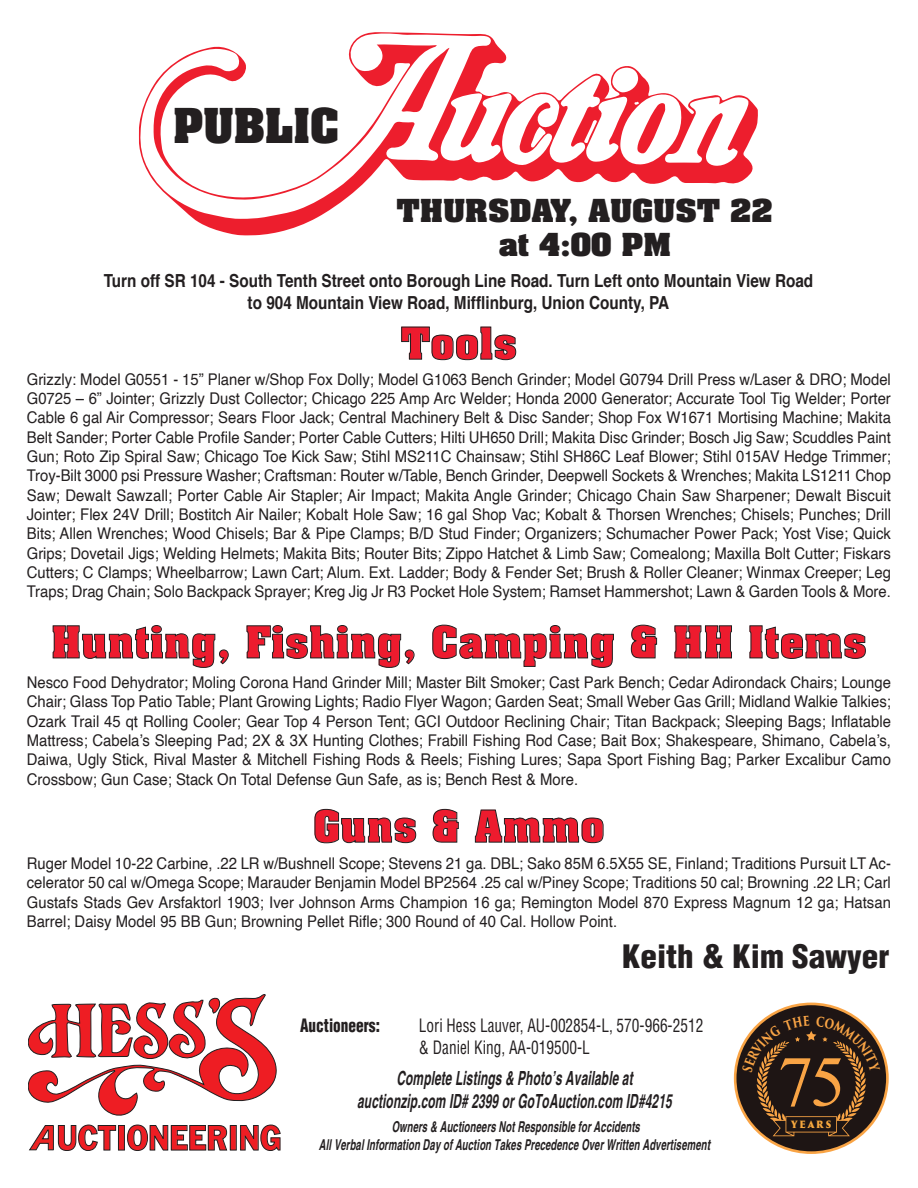
<style>
.page{position:relative;width:918px;height:1188px;background:#fff}
.page>*{position:absolute;margin:0;border:0;box-sizing:border-box;transform-origin:0 0}
.t1{font:700 40.95px "Aachen";color:#231f20}
.t2{font:700 37.5px "Aachen";letter-spacing:.035em;color:#ed1b2e}
.t3{font:32.55px "Franklin Gothic";color:#ee1d23;scale:.85 1}
.t4{font:900 condensed 31.5px "Helvetica";color:#231f20;scale:1.05 1}
.t5{font:700 27px/33.6px "Aachen";color:#231f20;text-align:center;scale:1.11 1}
.t6{font:italic 700 condensed 19.5px/22.8px "Helvetica";letter-spacing:.01em;color:#231f20;text-align:center;scale:.76 1}
.t7{font:700 18px/21.6px "Helvetica";color:#231f20;text-align:center;scale:.85 1}
.t8{font:condensed 18px/21.9px "Helvetica";color:#231f20;scale:.85 1}
.t9{font:900 condensed 18px "Helvetica";color:#231f20;scale:.85 1}
.t10{font:16.2px/19.4px "Helvetica";color:#231f20;text-align:justify;scale:.92 1}
.t11{font:italic 700 condensed 15px/18px "Helvetica";letter-spacing:.01em;color:#231f20;text-align:center;scale:.79 1}
.t12{font:900 9.75px "Trajan Pro 3";letter-spacing:.24em;color:#f7a83e;scale:.83 1}
</style>
<div class="page">
<svg style="left:139px;top:32px;width:619px;height:204px"></svg>
<svg style="left:140px;top:33px;width:351px;height:186px"></svg>
<svg style="left:398px;top:48px;width:351px;height:119px"></svg>
<svg style="left:28px;top:994px;width:249px;height:121px"></svg>
<svg style="left:29px;top:1125px;width:25px;height:26px"></svg>
<svg style="left:735px;top:1004px;width:152px;height:149px;fill:#1e1514"></svg>
<div style="left:734px;top:1003px;width:155px;height:151px;border:3px solid #f9a445;border-radius:50%"></div>
<svg style="left:742px;top:1016px;width:138px;height:120px"></svg>
<h1 class="t1" style="left:173px;top:108px;width:168px">PUBLIC</h1>
<h3 class="t5" style="left:397px;top:197px;width:340px">THURSDAY, AUGUST 22 at 4:00 PM</h3>
<p class="t7" style="left:104px;top:272px;width:836px">Turn off SR 104 - South Tenth Street onto Borough Line Road. Turn Left onto Mountain View Road to 904 Mountain View Road, Mifflinburg, Union County, PA</p>
<h2 class="t2" style="left:401px;top:327px;width:117px">Tools</h2>
<p class="t10" style="left:27px;top:371px;width:941px">Grizzly: Model G0551 - 15” Planer w/Shop Fox Dolly; Model G1063 Bench Grinder; Model G0794 Drill Press w/Laser &amp; DRO; Model G0725 – 6” Jointer; Grizzly Dust Collector; Chicago 225 Amp Arc Welder; Honda 2000 Generator; Accurate Tool Tig Welder; Porter Cable 6 gal Air Compressor; Sears Floor Jack; Central Machinery Belt &amp; Disc Sander; Shop Fox W1671 Mortising Machine; Makita Belt Sander; Porter Cable Profile Sander; Porter Cable Cutters; Hilti UH650 Drill; Makita Disc Grinder; Bosch Jig Saw; Scuddles Paint Gun; Roto Zip Spiral Saw; Chicago Toe Kick Saw; Stihl MS211C Chainsaw; Stihl SH86C Leaf Blower; Stihl 015AV Hedge Trimmer; Troy-Bilt 3000 psi Pressure Washer; Craftsman: Router w/Table, Bench Grinder, Deepwell Sockets &amp; Wrenches; Makita LS1211 Chop Saw; Dewalt Sawzall; Porter Cable Air Stapler; Air Impact; Makita Angle Grinder; Chicago Chain Saw Sharpener; Dewalt Biscuit Jointer; Flex 24V Drill; Bostitch Air Nailer; Kobalt Hole Saw; 16 gal Shop Vac; Kobalt &amp; Thorsen Wrenches; Chisels; Punches; Drill Bits; Allen Wrenches; Wood Chisels; Bar &amp; Pipe Clamps; B/D Stud Finder; Organizers; Schumacher Power Pack; Yost Vise; Quick Grips; Dovetail Jigs; Welding Helmets; Makita Bits; Router Bits; Zippo Hatchet &amp; Limb Saw; Comealong; Maxilla Bolt Cutter; Fiskars Cutters; C Clamps; Wheelbarrow; Lawn Cart; Alum. Ext. Ladder; Body &amp; Fender Set; Brush &amp; Roller Cleaner; Winmax Creeper; Leg Traps; Drag Chain; Solo Backpack Sprayer; Kreg Jig Jr R3 Pocket Hole System; Ramset Hammershot; Lawn &amp; Garden Tools &amp; More.</p>
<h2 class="t2" style="left:52px;top:626px;width:816px">Hunting, Fishing, Camping &amp; HH Items</h2>
<p class="t10" style="left:27px;top:674px;width:941px">Nesco Food Dehydrator; Moling Corona Hand Grinder Mill; Master Bilt Smoker; Cast Park Bench; Cedar Adirondack Chairs; Lounge Chair; Glass Top Patio Table; Plant Growing Lights; Radio Flyer Wagon; Garden Seat; Small Weber Gas Grill; Midland Walkie Talkies; Ozark Trail 45 qt Rolling Cooler; Gear Top 4 Person Tent; GCI Outdoor Reclining Chair; Titan Backpack; Sleeping Bags; Inflatable Mattress; Cabela’s Sleeping Pad; 2X &amp; 3X Hunting Clothes; Frabill Fishing Rod Case; Bait Box; Shakespeare, Shimano, Cabela’s, Daiwa, Ugly Stick, Rival Master &amp; Mitchell Fishing Rods &amp; Reels; Fishing Lures; Sapa Sport Fishing Bag; Parker Excalibur Camo Crossbow; Gun Case; Stack On Total Defense Gun Safe, as is; Bench Rest &amp; More.</p>
<h2 class="t2" style="left:314px;top:810px;width:292px">Guns &amp; Ammo</h2>
<p class="t10" style="left:27px;top:855px;width:941px">Ruger Model 10-22 Carbine, .22 LR w/Bushnell Scope; Stevens 21 ga. DBL; Sako 85M 6.5X55 SE, Finland; Traditions Pursuit LT Ac&shy;celerator 50 cal w/Omega Scope; Marauder Benjamin Model BP2564 .25 cal w/Piney Scope; Traditions 50 cal; Browning .22 LR; Carl Gustafs Stads Gev Arsfaktorl 1903; Iver Johnson Arms Champion 16 ga; Remington Model 870 Express Magnum 12 ga; Hatsan Barrel; Daisy Model 95 BB Gun; Browning Pellet Rifle; 300 Round of 40 Cal. Hollow Point.</p>
<h3 class="t3" style="left:56px;top:1125px;width:266px">UCTIONEERING</h3>
<h3 class="t4" style="left:622px;top:945px;width:256px">Keith &amp; Kim Sawyer</h3>
<p class="t9" style="left:300px;top:1018px;width:95px">Auctioneers:</p>
<p class="t8" style="left:419px;top:1016px;width:336px">Lori Hess Lauver, AU-002854-L, 570-966-2512 &amp; Daniel King, AA-019500-L</p>
<p class="t6" style="left:357px;top:1069px;width:415px">Complete Listings &amp; Photo’s Available at auctionzip.com ID# 2399 or GoToAuction.com ID#4215</p>
<p class="t11" style="left:319px;top:1120px;width:497px">Owners &amp; Auctioneers Not Responsible for Accidents<br>All Verbal Information Day of Auction Takes Precedence Over Written Advertisement</p>
<p class="t12" style="left:791px;top:1119px;width:50px">YEARS</p>
</div>
